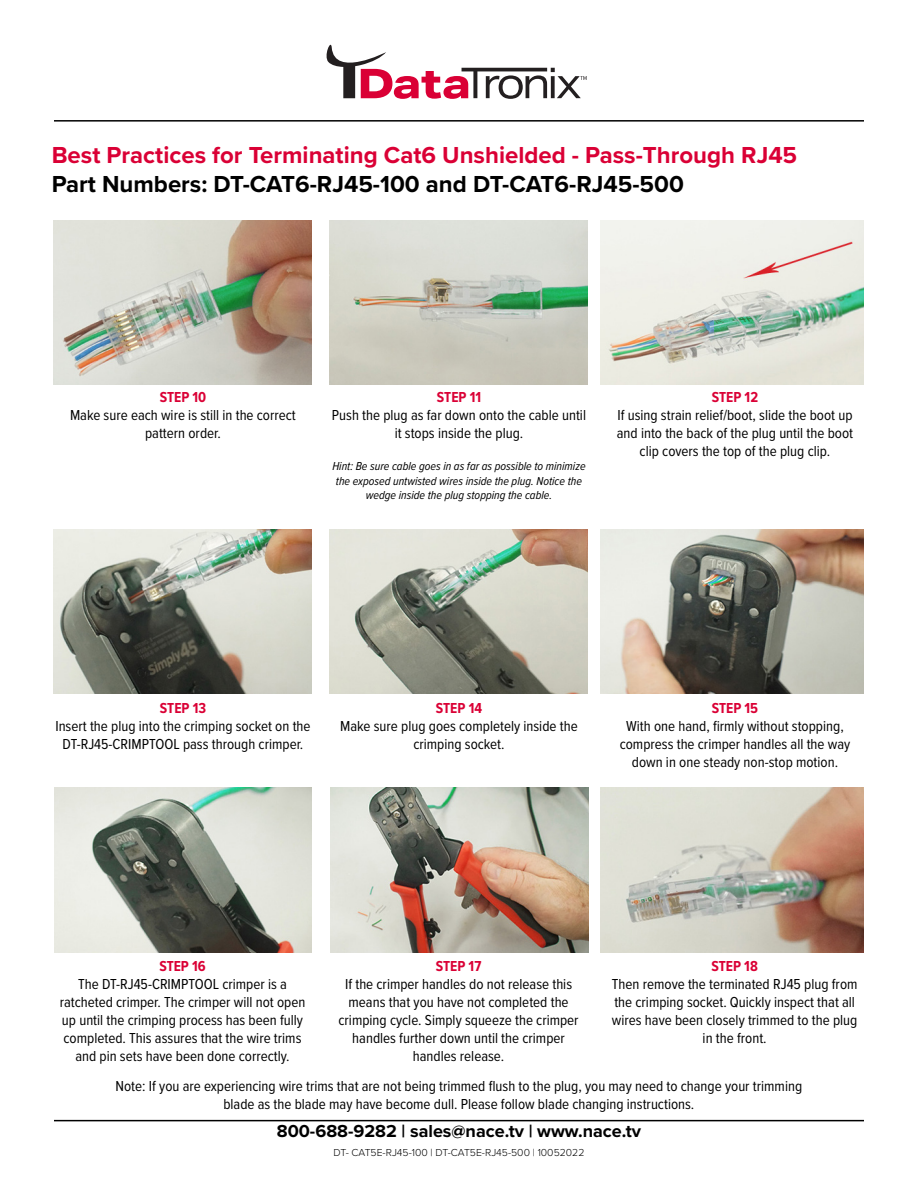
<style>
.page{position:relative;width:918px;height:1188px;background:#fff}
.page>*{position:absolute;margin:0;border:0;box-sizing:border-box;transform-origin:0 0}
.t1{font:700 24px "Proxima Nova";color:#da0035}
.t2{font:700 24px "Proxima Nova";color:#000}
.t3{font:700 18px "Proxima Nova";color:#000}
.t4{font:15px/18px "Proxima Nova Cond";color:#000;text-align:center}
.t5{font:700 15px "Proxima Nova Cond";color:#da0035}
.t6{font:italic 12px/14.4px "Proxima Nova Cond";color:#000;text-align:center}
.t7{font:300 10.5px "Proxima Nova";color:#000}
</style>
<div class="page">
<svg style="left:327px;top:45px;width:260px;height:54px"></svg>
<hr style="left:54px;top:1120px;width:810px;height:1px;background:#000">
<hr style="left:54px;top:120px;width:810px;height:2px;background:#000">
<img style="left:54px;top:220px;width:258px;height:164px">
<img style="left:330px;top:220px;width:258px;height:164px">
<img style="left:601px;top:220px;width:263px;height:164px">
<img style="left:54px;top:529px;width:258px;height:164px">
<img style="left:330px;top:529px;width:258px;height:164px">
<img style="left:601px;top:529px;width:263px;height:164px">
<img style="left:54px;top:788px;width:258px;height:164px">
<img style="left:330px;top:788px;width:258px;height:164px">
<img style="left:601px;top:788px;width:263px;height:164px">
<p class="t1" style="left:52px;top:137px;width:747px">Best Practices for Terminating Cat6 Unshielded - Pass-Through RJ45</p>
<p class="t2" style="left:52px;top:166px;width:634px">Part Numbers: DT-CAT6-RJ45-100 and DT-CAT6-RJ45-500</p>
<p class="t5" style="left:160px;top:386px;width:48px">STEP 10</p>
<p class="t4" style="left:70px;top:405px;width:227px">Make sure each wire is still in the correct pattern order.</p>
<p class="t5" style="left:437px;top:386px;width:46px">STEP 11</p>
<p class="t4" style="left:332px;top:405px;width:256px">Push the plug as far down onto the cable until it stops inside the plug.</p>
<p class="t6" style="left:332px;top:459px;width:255px">Hint: Be sure cable goes in as far as possible to minimize the exposed untwisted wires inside the plug. Notice the wedge inside the plug stopping the cable.</p>
<p class="t5" style="left:712px;top:386px;width:48px">STEP 12</p>
<p class="t4" style="left:617px;top:405px;width:238px">If using strain relief/boot, slide the boot up and into the back of the plug until the boot clip covers the top of the plug clip.</p>
<p class="t5" style="left:160px;top:697px;width:48px">STEP 13</p>
<p class="t4" style="left:55px;top:717px;width:257px">Insert the plug into the crimping socket on the<br>DT-RJ45-CRIMPTOOL pass through crimper.</p>
<p class="t5" style="left:436px;top:697px;width:48px">STEP 14</p>
<p class="t4" style="left:340px;top:717px;width:239px">Make sure plug goes completely inside the crimping socket.</p>
<p class="t5" style="left:712px;top:697px;width:48px">STEP 15</p>
<p class="t4" style="left:626px;top:717px;width:219px">With one hand, firmly without stopping,</p>
<p class="t4" style="left:620px;top:735px;width:232px">compress the crimper handles all the way down in one steady non-stop motion.</p>
<p class="t5" style="left:159px;top:955px;width:48px">STEP 16</p>
<p class="t4" style="left:60px;top:974px;width:247px">The DT-RJ45-CRIMPTOOL crimper is a ratcheted crimper. The crimper will not open up until the crimping process has been fully completed. This assures that the wire trims and pin sets have been done correctly.</p>
<p class="t5" style="left:712px;top:955px;width:48px">STEP 18</p>
<p class="t4" style="left:612px;top:974px;width:247px">Then remove the terminated RJ45 plug from the crimping socket. Quickly inspect that all wires have been closely trimmed to the plug in the front.</p>
<p class="t4" style="left:116px;top:1076px;width:688px">Note: If you are experiencing wire trims that are not being trimmed flush to the plug, you may need to change your trimming</p>
<p class="t4" style="left:223px;top:1094px;width:473px">blade as the blade may have become dull. Please follow blade changing instructions.</p>
<p class="t5" style="left:436px;top:955px;width:47px">STEP 17</p>
<p class="t4" style="left:345px;top:974px;width:229px;text-align:left">If the crimper handles do not release this means that you have not completed the</p>
<p class="t4" style="left:339px;top:1010px;width:242px">crimping cycle. Simply squeeze the crimper handles further down until the crimper</p>
<p class="t4" style="left:413px;top:1046px;width:93px">handles release.</p>
<p class="t3" style="left:277px;top:1118px;width:366px">800-688-9282 | sales@nace.tv | www.nace.tv</p>
<p class="t7" style="left:333px;top:1144px;width:253px">DT- CAT5E-RJ45-100 | DT-CAT5E-RJ45-500 | 10052022</p>
</div>
